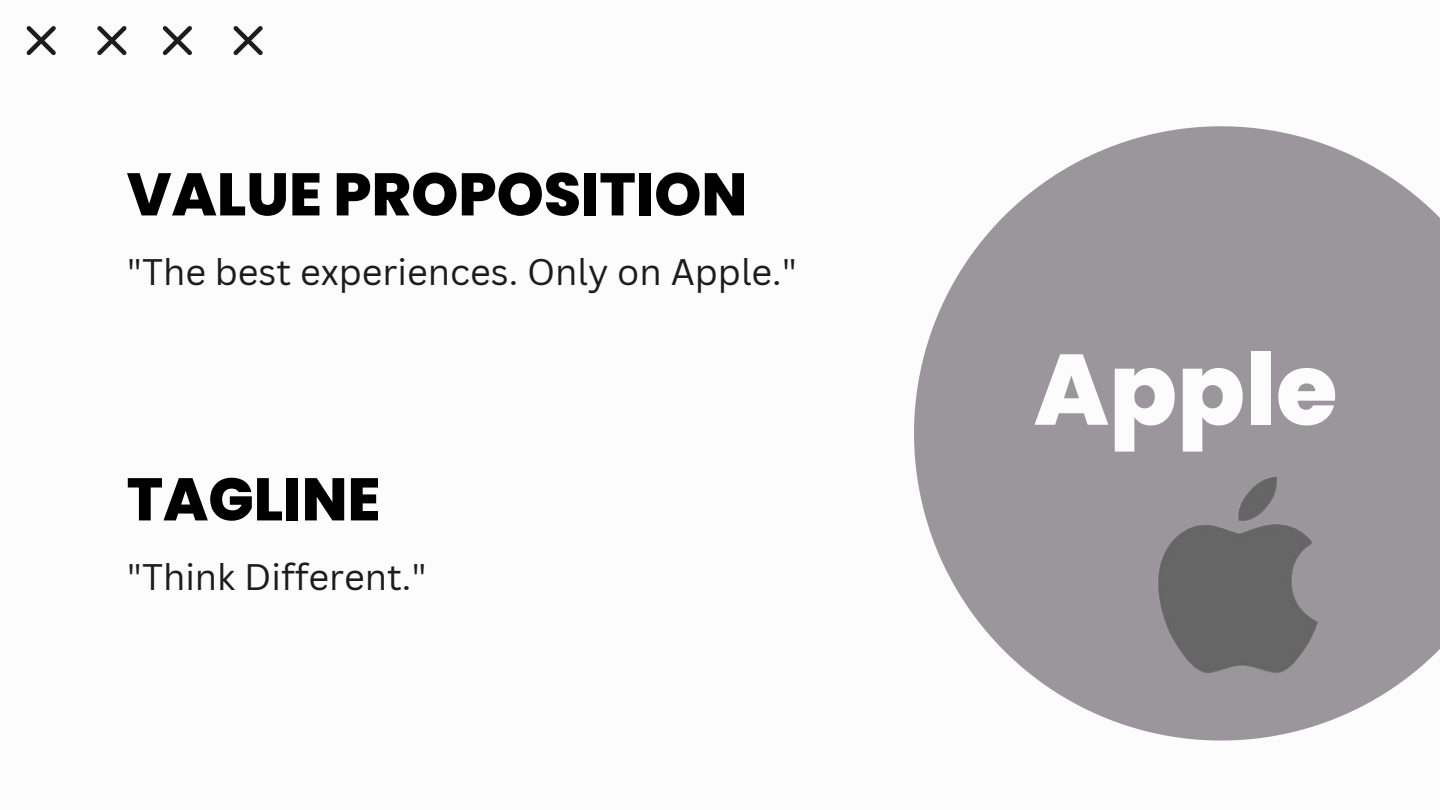
<style>
.page{position:relative;width:1440px;height:810px;background:#fff}
.page>*{position:absolute;margin:0;border:0;box-sizing:border-box;transform-origin:0 0}
.t1{font:800 100px "Poppins";color:#fcfcfc}
.t2{font:800 60px "Poppins";color:#000}
.t3{font:36px "Canva Sans";color:#1c1c1c}
</style>
<div class="page">
<svg style="left:26px;top:26px;width:30px;height:29px"></svg>
<svg style="left:97px;top:26px;width:30px;height:29px"></svg>
<svg style="left:163px;top:26px;width:29px;height:29px"></svg>
<svg style="left:233px;top:26px;width:30px;height:29px"></svg>
<svg style="left:914px;top:126px;width:526px;height:615px;fill:#9b969b"></svg>
<img style="left:1134px;top:471px;width:211px;height:211px">
<p class="t2" style="left:127px;top:152px;width:622px">VALUE PROPOSITION</p>
<p class="t3" style="left:127px;top:246px;width:672px">"The best experiences. Only on Apple."</p>
<p class="t2" style="left:127px;top:457px;width:255px">TAGLINE</p>
<p class="t3" style="left:127px;top:551px;width:301px">"Think Different."</p>
<p class="t1" style="left:1034px;top:320px;width:305px">Apple</p>
</div>
